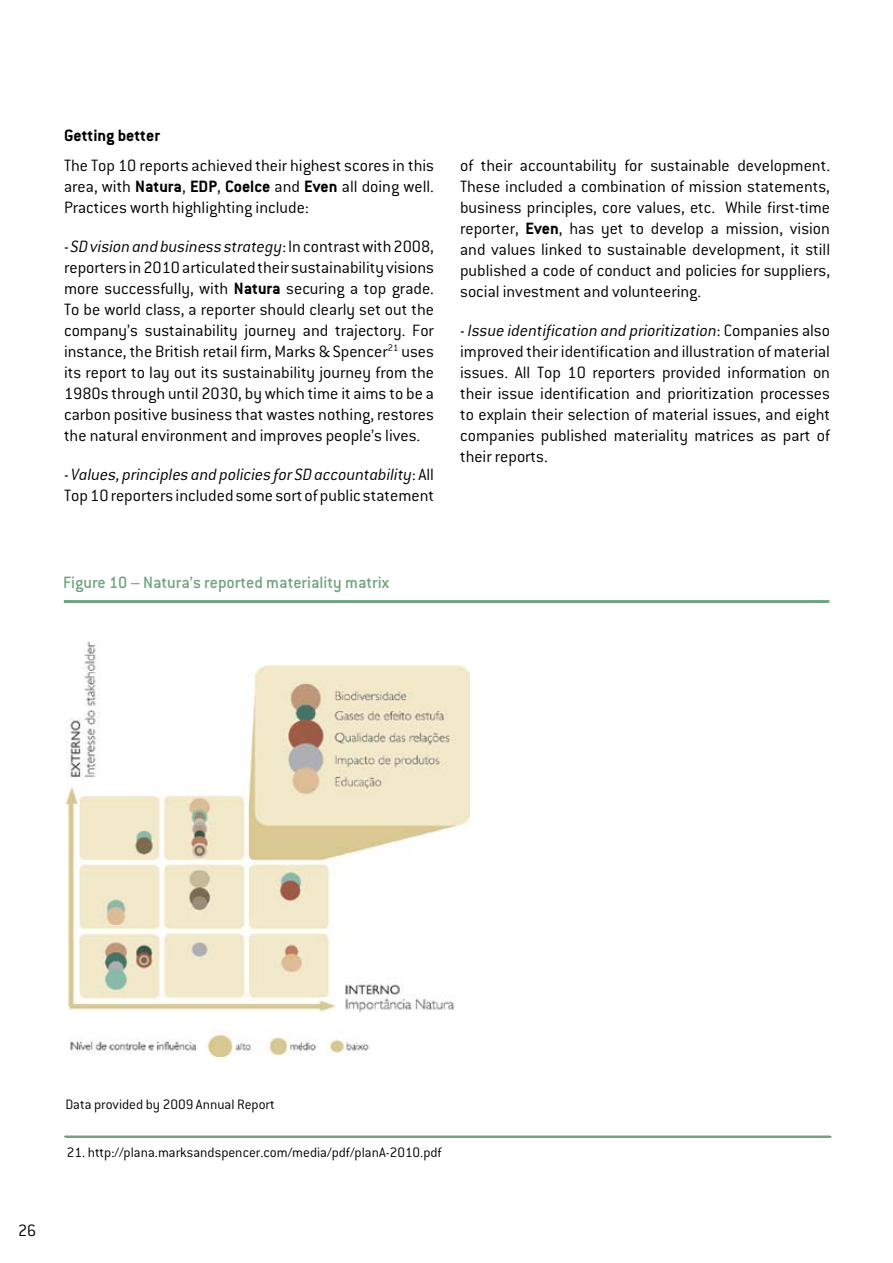
<style>
.page{position:relative;width:893px;height:1263px;background:#fff}
.page>*{position:absolute;margin:0;border:0;box-sizing:border-box;transform-origin:0 0}
.t1{font:300 18px/21px "Conduit ITC";color:#000;text-align:justify}
.t2{font:500 18px "Conduit ITC";color:#71a381}
.t3{font:700 18px "Conduit ITC";color:#000}
.t4{font:300 15px "Conduit ITC";color:#000}
.s1{font-weight:700}
.s2{font-style:italic}
</style>
<div class="page">
<hr style="left:64px;top:600px;width:765px;height:3px;background:#71a381">
<img style="left:67px;top:641px;width:402px;height:416px">
<svg style="left:64px;top:1135px;width:768px;height:3px"></svg>
<p class="t3" style="left:64px;top:125px;width:97px">Getting better</p>
<p class="t1" style="left:64px;top:155px;width:371px">The Top 10 reports achieved their highest scores in this area, with <span class="s1">Natura</span>, <span class="s1">EDP</span>, <span class="s1">Coelce</span> and <span class="s1">Even</span> all doing well.<br>Practices worth highlighting include:</p>
<p class="t1" style="left:64px;top:236px;width:371px">- <span class="s2">SD vision and business strategy</span>: In contrast with 2008, reporters in 2010 articulated their sustainability visions more successfully, with <span class="s1">Natura</span> securing a top grade.<br>To be world class, a reporter should clearly set out the company’s sustainability journey and trajectory. For instance, the British retail firm, Marks &amp; Spencer<sup>21</sup> uses its report to lay out its sustainability journey from the 1980s through until 2030, by which time it aims to be a carbon positive business that wastes nothing, restores the natural environment and improves people’s lives.</p>
<p class="t1" style="left:64px;top:464px;width:371px">- <span class="s2">Values, principles and policies for SD accountability</span>: All<br>Top 10 reporters included some sort of public statement</p>
<p class="t1" style="left:460px;top:155px;width:371px">of their accountability for sustainable development.<br>These included a combination of mission statements, business principles, core values, etc. While first-time reporter, <span class="s1">Even</span>, has yet to develop a mission, vision and values linked to sustainable development, it still published a code of conduct and policies for suppliers, social investment and volunteering.</p>
<p class="t1" style="left:460px;top:320px;width:371px">- <span class="s2">Issue identification and prioritization</span>: Companies also improved their identification and illustration of material issues. All Top 10 reporters provided information on their issue identification and prioritization processes to explain their selection of material issues, and eight companies published materiality matrices as part of their reports.</p>
<p class="t2" style="left:63px;top:573px;width:328px">Figure 10 – Natura’s reported materiality matrix</p>
<p class="t1" style="left:18px;top:1220px;width:20px">26</p>
<p class="t4" style="left:65px;top:1096px;width:211px">Data provided by 2009 Annual Report</p>
<p class="t4" style="left:67px;top:1144px;width:377px">21. http://plana.marksandspencer.com/media/pdf/planA-2010.pdf</p>
</div>
